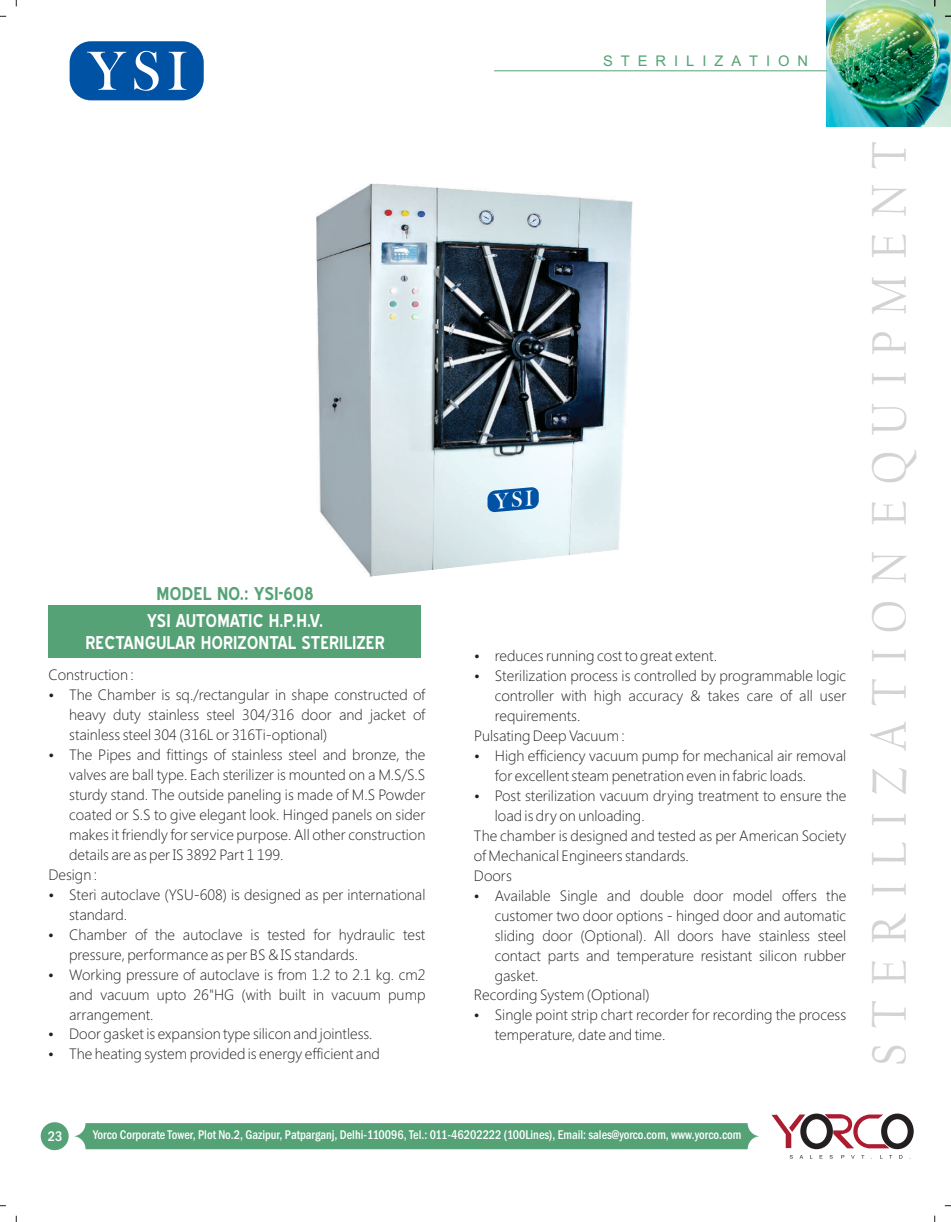
<style>
.page{position:relative;width:951px;height:1222px;background:#fff}
.page>*{position:absolute;margin:0;border:0;box-sizing:border-box;transform-origin:0 0}
.t1{font:57px "Bask Old Face";color:#fff}
.t2{font:50.55px "Californian FB";letter-spacing:.34em;color:#d1d3d4;scale:.9 1}
.t3{font:22.5px "Browallia UPC";letter-spacing:.355em;color:#54a275}
.t4{font:700 18px/21.6px "Blue Highway";color:#fff;text-align:center;scale:.96 1}
.t5{font:700 18px "Blue Highway";color:#54a275}
.t6{font:300 15px "Segoe UI";color:#231f20}
.t7{font:500 condensed 14.4px "Franklin Gothic";color:#fff}
.t8{font:500 condensed 13.05px "Franklin Gothic";color:#fff;scale:.94 1}
</style>
<div class="page">
<img style="left:316px;top:184px;width:317px;height:393px">
<div style="left:73px;top:1123px;width:687px;height:26px;background:#54a275;border-radius:13px"></div>
<div style="left:41px;top:1122px;width:28px;height:28px;background:#54a275;border-radius:50%"></div>
<svg style="left:771px;top:1114px;width:34px;height:34px"></svg>
<div style="left:800px;top:1113px;width:32px;height:36px;border:6px solid #231f20;border-radius:50%"></div>
<svg style="left:824px;top:1114px;width:65px;height:34px"></svg>
<div style="left:881px;top:1113px;width:32px;height:36px;border:6px solid #231f20;border-radius:50%"></div>
<svg style="left:789px;top:1155px;width:114px;height:3px"></svg>
<img style="left:826px;top:0;width:124px;height:126px">
<hr style="left:494px;top:70px;width:333px;height:1px;background:#54a275">
<div style="left:48px;top:605px;width:373px;height:53px;background:#54a275"></div>
<div style="left:70px;top:41px;width:134px;height:59px;background:#0052a4;border:4px solid #0052a4;border-radius:19px"></div>
<svg style="left:487px;top:487px;width:51px;height:25px"></svg>
<h1 class="t1" style="left:88px;top:51px;width:101px">YSI</h1>
<p class="t5" style="left:156px;top:586px;width:159px">MODEL NO.: YSI-608</p>
<p class="t4" style="left:85px;top:612px;width:313px">YSI AUTOMATIC H.P.H.V.<br>RECTANGULAR HORIZONTAL STERILIZER</p>
<p class="t6" style="left:48px;top:669px;width:87px">Construction :</p>
<p class="t6" style="left:69px;top:689px;width:358px">The Chamber is sq./rectangular in shape constructed of</p>
<p class="t6" style="left:69px;top:709px;width:358px">heavy duty stainless steel 304/316 door and jacket of</p>
<p class="t6" style="left:69px;top:729px;width:260px">stainless steel 304 (316L or 316Ti-optional)</p>
<p class="t6" style="left:69px;top:749px;width:358px">The Pipes and fittings of stainless steel and bronze, the</p>
<p class="t6" style="left:69px;top:769px;width:358px">valves are ball type. Each sterilizer is mounted on a M.S/S.S</p>
<p class="t6" style="left:69px;top:789px;width:358px">sturdy stand. The outside paneling is made of M.S Powder</p>
<p class="t6" style="left:69px;top:809px;width:358px">coated or S.S to give elegant look. Hinged panels on sider</p>
<p class="t6" style="left:69px;top:829px;width:358px">makes it friendly for service purpose. All other construction</p>
<p class="t6" style="left:69px;top:849px;width:216px">details are as per IS 3892 Part 1 199.</p>
<p class="t6" style="left:48px;top:869px;width:50px">Design :</p>
<p class="t6" style="left:69px;top:889px;width:358px">Steri autoclave (YSU-608) is designed as per international</p>
<p class="t6" style="left:69px;top:909px;width:59px">standard.</p>
<p class="t6" style="left:69px;top:929px;width:358px">Chamber of the autoclave is tested for hydraulic test</p>
<p class="t6" style="left:69px;top:948px;width:290px">pressure, performance as per BS &amp; IS standards.</p>
<p class="t6" style="left:69px;top:968px;width:358px">Working pressure of autoclave is from 1.2 to 2.1 kg. cm2</p>
<p class="t6" style="left:69px;top:988px;width:358px">and vacuum upto 26"HG (with built in vacuum pump</p>
<p class="t6" style="left:69px;top:1008px;width:86px">arrangement.</p>
<p class="t6" style="left:69px;top:1028px;width:305px">Door gasket is expansion type silicon and jointless.</p>
<p class="t6" style="left:69px;top:1048px;width:312px">The heating system provided is energy efficient and</p>
<h3 class="t3" style="left:603px;top:47px;width:206px">STERILIZATION</h3>
<p class="t6" style="left:495px;top:650px;width:224px">reduces running cost to great extent.</p>
<p class="t6" style="left:495px;top:670px;width:353px">Sterilization process is controlled by programmable logic</p>
<p class="t6" style="left:495px;top:690px;width:353px">controller with high accuracy &amp; takes care of all user</p>
<p class="t6" style="left:495px;top:710px;width:87px">requirements.</p>
<p class="t6" style="left:474px;top:730px;width:152px">Pulsating Deep Vacuum :</p>
<p class="t6" style="left:495px;top:750px;width:353px">High efficiency vacuum pump for mechanical air removal</p>
<p class="t6" style="left:495px;top:770px;width:313px">for excellent steam penetration even in fabric loads.</p>
<p class="t6" style="left:495px;top:790px;width:353px">Post sterilization vacuum drying treatment to ensure the</p>
<p class="t6" style="left:495px;top:810px;width:151px">load is dry on unloading.</p>
<p class="t6" style="left:474px;top:830px;width:374px">The chamber is designed and tested as per American Society</p>
<p class="t6" style="left:474px;top:850px;width:216px">of Mechanical Engineers standards.</p>
<p class="t6" style="left:474px;top:870px;width:39px">Doors</p>
<p class="t6" style="left:495px;top:890px;width:353px">Available Single and double door model offers the</p>
<p class="t6" style="left:495px;top:909px;width:353px">customer two door options - hinged door and automatic</p>
<p class="t6" style="left:495px;top:929px;width:353px">sliding door (Optional). All doors have stainless steel</p>
<p class="t6" style="left:495px;top:949px;width:353px">contact parts and temperature resistant silicon rubber</p>
<p class="t6" style="left:495px;top:969px;width:45px">gasket.</p>
<p class="t6" style="left:474px;top:989px;width:177px">Recording System (Optional)</p>
<p class="t6" style="left:495px;top:1009px;width:353px">Single point strip chart recorder for recording the process</p>
<p class="t6" style="left:495px;top:1029px;width:172px">temperature, date and time.</p>
<h2 class="t2" style="left:868px;top:1066px;width:1029px;rotate:-90deg">STERILIZATION EQUIPMENT</h2>
<p class="t7" style="left:48px;top:1131px;width:16px">23</p>
<p class="t8" style="left:93px;top:1130px;width:691px">Yorco Corporate Tower, Plot No.2, Gazipur, Patparganj, Delhi-110096, Tel.: 011-46202222 (100Lines), Email: sales@yorco.com, www.yorco.com</p>
</div>
